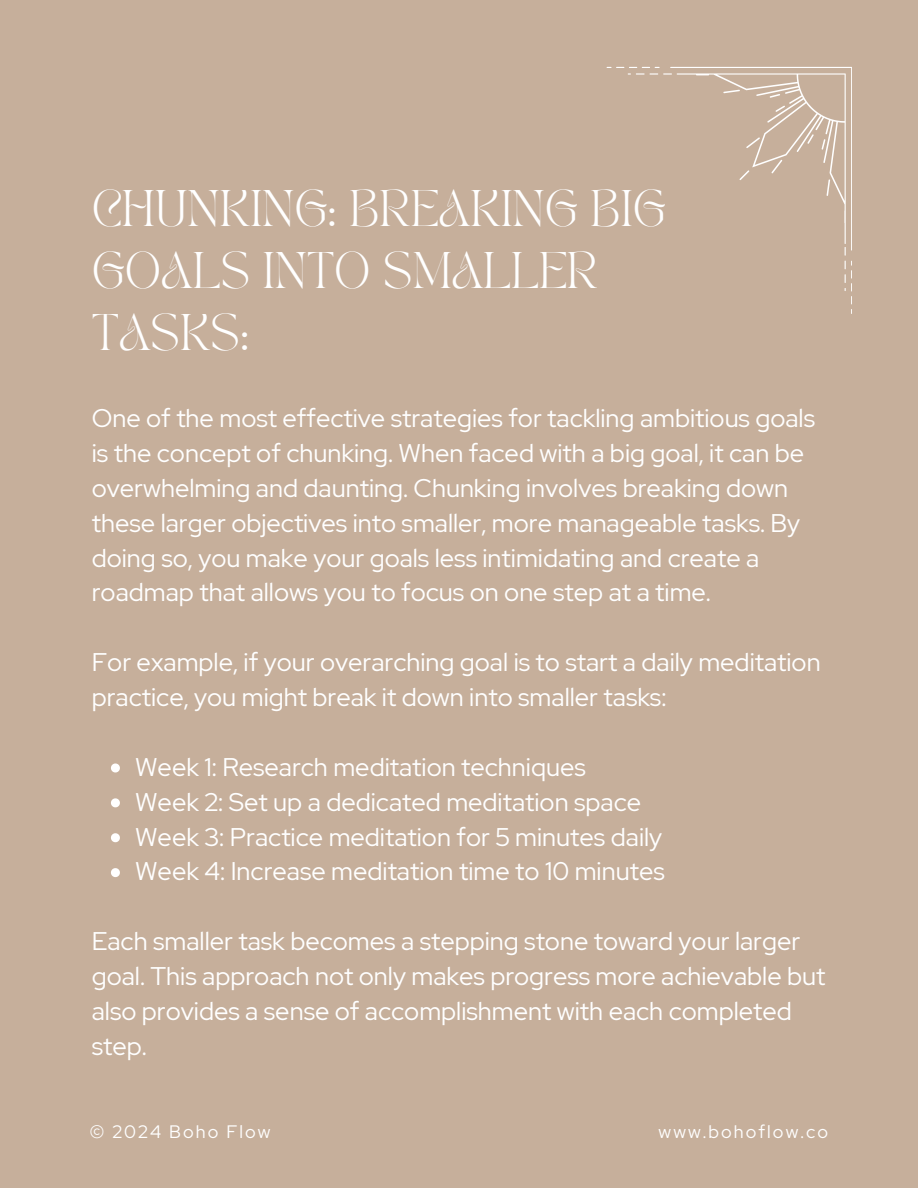
<style>
.page{position:relative;width:918px;height:1188px;background:#c6af9b}
.page>*{position:absolute;margin:0;border:0;box-sizing:border-box;transform-origin:0 0}
.t1{font:36px/61.8px "TAN PEARL Regular";color:#fff}
.t2{font:25.5px/34.8px "Red Hat Display";color:#fff}
.t3{font:18px "Red Hat Display";letter-spacing:.115em;color:#fff}
</style>
<div class="page">
<svg style="left:607px;top:67px;width:245px;height:247px"></svg>
<svg style="left:111px;top:763px;width:9px;height:9px"></svg>
<svg style="left:111px;top:798px;width:9px;height:9px"></svg>
<svg style="left:111px;top:833px;width:9px;height:9px"></svg>
<svg style="left:111px;top:868px;width:9px;height:9px"></svg>
<p class="t1" style="left:92px;top:181px;width:576px">CHUNKING: BREAKING BIG<br>GOALS INTO SMALLER<br>TASKS:</p>
<p class="t2" style="left:92px;top:401px;width:725px">One of the most effective strategies for tackling ambitious goals is the concept of chunking. When faced with a big goal, it can be overwhelming and daunting. Chunking involves breaking down these larger objectives into smaller, more manageable tasks. By doing so, you make your goals less intimidating and create a roadmap that allows you to focus on one step at a time.</p>
<h1 class="t2" style="left:92px;top:645px;width:730px">For example, if your overarching goal is to start a daily meditation practice, you might break it down into smaller tasks:</h1>
<h2 class="t2" style="left:135px;top:749px;width:452px">Week 1: Research meditation techniques</h2>
<h2 class="t2" style="left:135px;top:784px;width:508px">Week 2: Set up a dedicated meditation space</h2>
<p class="t2" style="left:135px;top:819px;width:529px">Week 3: Practice meditation for 5 minutes daily</p>
<p class="t2" style="left:135px;top:854px;width:531px">Week 4: Increase meditation time to 10 minutes</p>
<p class="t2" style="left:92px;top:924px;width:735px">Each smaller task becomes a stepping stone toward your larger goal. This approach not only makes progress more achievable but also provides a sense of accomplishment with each completed step.</p>
<p class="t3" style="left:90px;top:1119px;width:182px">© 2024 Boho Flow</p>
<p class="t3" style="left:659px;top:1119px;width:171px">www.bohoflow.co</p>
</div>
